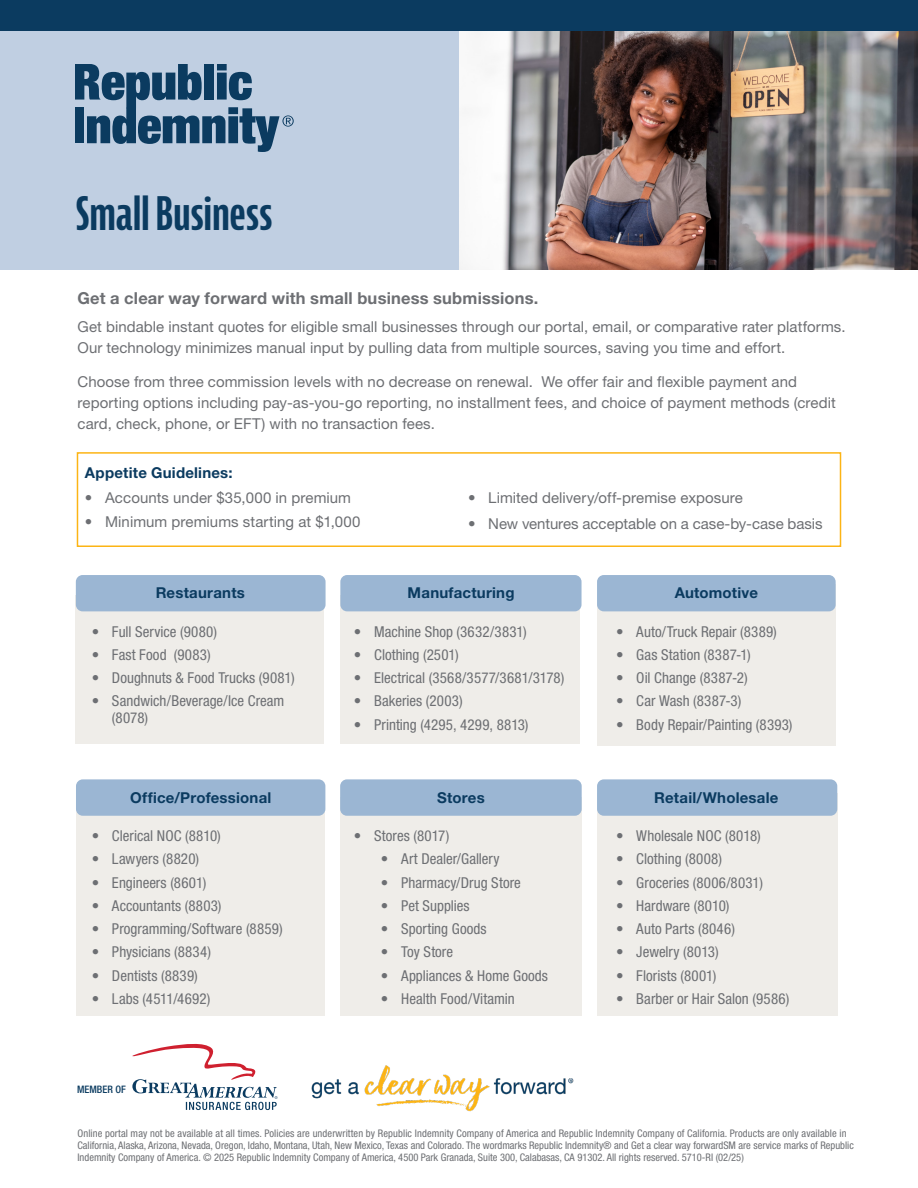
<style>
.page{position:relative;width:918px;height:1188px;background:#fff}
.page>*{position:absolute;margin:0;border:0;box-sizing:border-box;transform-origin:0 0}
.t1{font:700 extra-condensed 45px "Bernina Sans";letter-spacing:-.005em;color:#0b3b60}
.t2{font:700 16.5px "Helvetica Neue LT Std";letter-spacing:.01em;color:#6d6f73}
.t3{font:condensed 15px/16.5px "Helvetica Neue LT Std";letter-spacing:.005em;color:#6d6f73}
.t4{font:15px/21px "Helvetica Neue LT Std";letter-spacing:.005em;color:#6d6f73}
.t5{font:700 15px "Helvetica Neue LT Std";letter-spacing:.015em;color:#0b3b60}
.t6{font:condensed 10.5px/12px "Helvetica Neue LT Std";color:#6d6f73}
.t7{font:500 condensed 10.35px "Helvetica Neue LT Std";color:#0b3b60}
</style>
<div class="page">
<div style="left:76px;top:595px;width:248px;height:149px;background:#efede9"></div>
<div style="left:76px;top:798px;width:248px;height:218px;background:#efede9"></div>
<div style="left:340px;top:595px;width:240px;height:149px;background:#efede9"></div>
<div style="left:340px;top:798px;width:242px;height:218px;background:#efede9"></div>
<div style="left:597px;top:584px;width:239px;height:162px;background:#efede9"></div>
<div style="left:597px;top:794px;width:240px;height:222px;background:#efede9"></div>
<img style="left:459px;top:31px;width:459px;height:239px">
<div style="left:0;top:0;width:459px;height:270px;background:#c0cfe2"></div>
<div style="left:77px;top:452px;width:764px;height:95px;border:2px solid #fcb415"></div>
<svg style="left:76px;top:64px;width:218px;height:88px"></svg>
<svg style="left:132px;top:1044px;width:146px;height:66px"></svg>
<img style="left:311px;top:1065px;width:263px;height:47px">
<div style="left:76px;top:575px;width:250px;height:36px;background:#9bb6d3;border-radius:7px"></div>
<div style="left:340px;top:575px;width:242px;height:36px;background:#9bb6d3;border-radius:7px"></div>
<div style="left:597px;top:575px;width:239px;height:36px;background:#9bb6d3;border-radius:7px"></div>
<div style="left:597px;top:779px;width:240px;height:37px;background:#9bb6d3;border-radius:7px"></div>
<div style="left:340px;top:779px;width:242px;height:37px;background:#9bb6d3;border-radius:7px"></div>
<div style="left:76px;top:779px;width:249px;height:37px;background:#9bb6d3;border-radius:7px"></div>
<div style="left:0;top:0;width:918px;height:30px;background:#0b3b60"></div>
<h1 class="t1" style="left:76px;top:188px;width:198px">Small Business</h1>
<p class="t2" style="left:77px;top:288px;width:463px">Get a clear way forward with small business submissions.</p>
<p class="t4" style="left:77px;top:316px;width:770px">Get bindable instant quotes for eligible small businesses through our portal, email, or comparative rater platforms.<br>Our technology minimizes manual input by pulling data from multiple sources, saving you time and effort.</p>
<p class="t4" style="left:77px;top:371px;width:760px">Choose from three commission levels with no decrease on renewal. We offer fair and flexible payment and reporting options including pay-as-you-go reporting, no installment fees, and choice of payment methods (credit card, check, phone, or EFT) with no transaction fees.</p>
<p class="t5" style="left:85px;top:463px;width:149px">Appetite Guidelines:</p>
<p class="t4" style="left:85px;top:487px;width:268px">• Accounts under $35,000 in premium</p>
<p class="t4" style="left:85px;top:511px;width:277px">• Minimum premiums starting at $1,000</p>
<p class="t4" style="left:468px;top:487px;width:277px">• Limited delivery/off-premise exposure</p>
<p class="t4" style="left:468px;top:513px;width:356px">• New ventures acceptable on a case-by-case basis</p>
<p class="t5" style="left:156px;top:583px;width:91px">Restaurants</p>
<p class="t5" style="left:408px;top:583px;width:108px">Manufacturing</p>
<p class="t5" style="left:675px;top:583px;width:85px">Automotive</p>
<p class="t3" style="left:92px;top:623px;width:127px">• Full Service (9080)</p>
<p class="t3" style="left:92px;top:646px;width:120px">• Fast Food (9083)</p>
<p class="t3" style="left:92px;top:669px;width:205px">• Doughnuts &amp; Food Trucks (9081)</p>
<p class="t3" style="left:112px;top:693px;width:174px;text-indent:-20px">• Sandwich/Beverage/Ice Cream (8078)</p>
<p class="t3" style="left:354px;top:623px;width:174px">• Machine Shop (3632/3831)</p>
<p class="t3" style="left:354px;top:646px;width:107px">• Clothing (2501)</p>
<p class="t3" style="left:354px;top:669px;width:212px">• Electrical (3568/3577/3681/3178)</p>
<p class="t3" style="left:354px;top:693px;width:110px">• Bakeries (2003)</p>
<p class="t3" style="left:354px;top:716px;width:176px">• Printing (4295, 4299, 8813)</p>
<p class="t3" style="left:616px;top:623px;width:162px">• Auto/Truck Repair (8389)</p>
<p class="t3" style="left:616px;top:646px;width:136px">• Gas Station (8387-1)</p>
<p class="t3" style="left:616px;top:669px;width:133px">• Oil Change (8387-2)</p>
<p class="t3" style="left:616px;top:693px;width:127px">• Car Wash (8387-3)</p>
<p class="t3" style="left:616px;top:716px;width:178px">• Body Repair/Painting (8393)</p>
<p class="t5" style="left:130px;top:788px;width:143px">Office/Professional</p>
<p class="t5" style="left:437px;top:788px;width:49px">Stores</p>
<p class="t5" style="left:654px;top:788px;width:126px">Retail/Wholesale</p>
<p class="t3" style="left:92px;top:827px;width:131px">• Clerical NOC (8810)</p>
<p class="t3" style="left:92px;top:851px;width:109px">• Lawyers (8820)</p>
<p class="t3" style="left:92px;top:874px;width:116px">• Engineers (8601)</p>
<p class="t3" style="left:92px;top:897px;width:131px">• Accountants (8803)</p>
<p class="t3" style="left:92px;top:920px;width:192px">• Programming/Software (8859)</p>
<p class="t3" style="left:92px;top:944px;width:121px">• Physicians (8834)</p>
<p class="t3" style="left:92px;top:967px;width:108px">• Dentists (8839)</p>
<p class="t3" style="left:92px;top:990px;width:120px">• Labs (4511/4692)</p>
<p class="t7" style="left:77px;top:1083px;width:50px">MEMBER OF</p>
<p class="t3" style="left:354px;top:827px;width:97px">• Stores (8017)</p>
<p class="t3" style="left:381px;top:851px;width:120px">• Art Dealer/Gallery</p>
<p class="t3" style="left:381px;top:874px;width:141px">• Pharmacy/Drug Store</p>
<p class="t3" style="left:381px;top:897px;width:90px">• Pet Supplies</p>
<p class="t3" style="left:381px;top:920px;width:107px">• Sporting Goods</p>
<p class="t3" style="left:381px;top:944px;width:74px">• Toy Store</p>
<p class="t3" style="left:381px;top:967px;width:169px">• Appliances &amp; Home Goods</p>
<p class="t3" style="left:381px;top:990px;width:135px">• Health Food/Vitamin</p>
<p class="t3" style="left:616px;top:827px;width:146px">• Wholesale NOC (8018)</p>
<p class="t3" style="left:616px;top:851px;width:107px">• Clothing (8008)</p>
<p class="t3" style="left:616px;top:874px;width:148px">• Groceries (8006/8031)</p>
<p class="t3" style="left:616px;top:897px;width:115px">• Hardware (8010)</p>
<p class="t3" style="left:616px;top:920px;width:120px">• Auto Parts (8046)</p>
<p class="t3" style="left:616px;top:944px;width:104px">• Jewelry (8013)</p>
<p class="t3" style="left:616px;top:967px;width:102px">• Florists (8001)</p>
<p class="t3" style="left:616px;top:990px;width:175px">• Barber or Hair Salon (9586)</p>
<p class="t6" style="left:77px;top:1127px;width:778px">Online portal may not be available at all times. Policies are underwritten by Republic Indemnity Company of America and Republic Indemnity Company of California. Products are only available in<br>California, Alaska, Arizona, Nevada, Oregon, Idaho, Montana, Utah, New Mexico, Texas and Colorado. The wordmarks Republic Indemnity® and Get a clear way forwardSM are service marks of Republic<br>Indemnity Company of America. © 2025 Republic Indemnity Company of America, 4500 Park Granada, Suite 300, Calabasas, CA 91302. All rights reserved. 5710-RI (02/25)</p>
</div>
